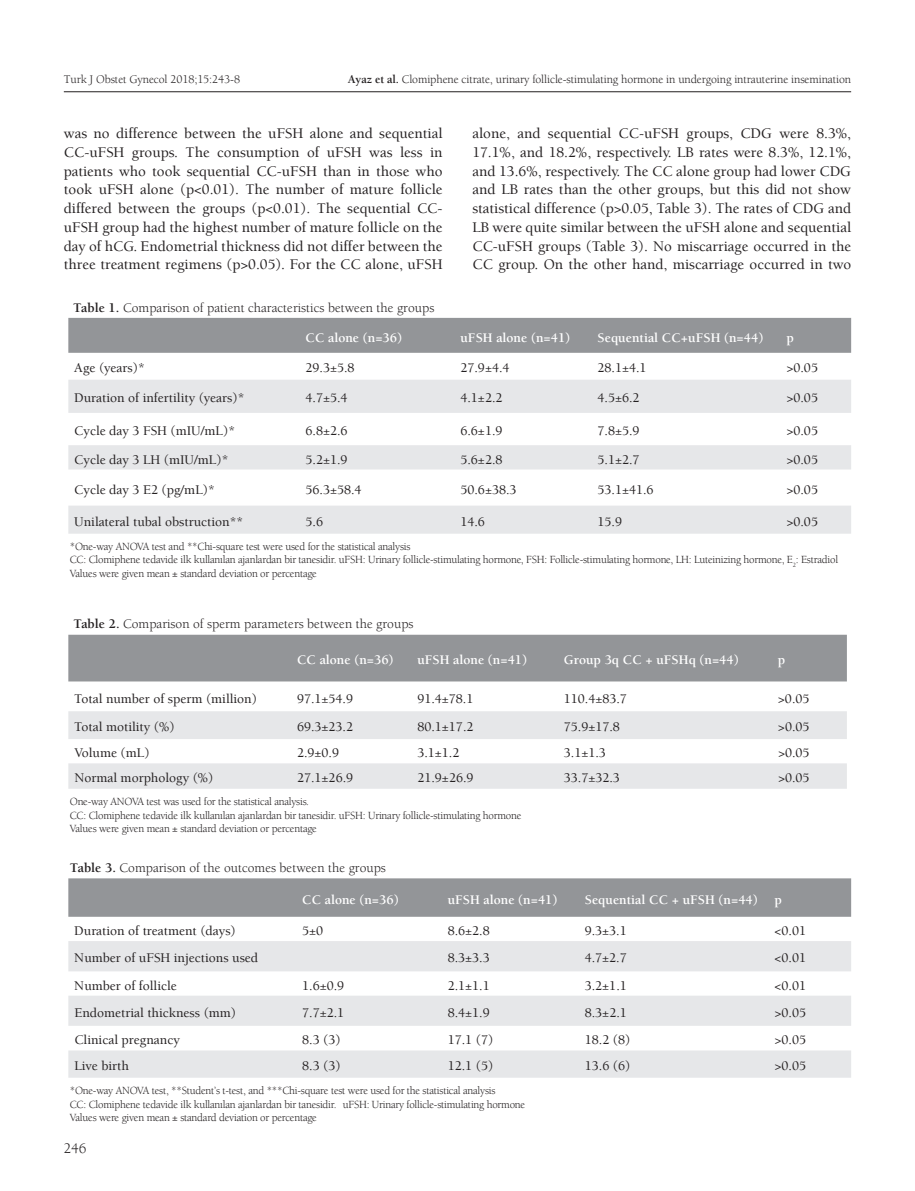
<style>
.page{position:relative;width:915px;height:1191px;background:#fff}
.page>*{position:absolute;margin:0;border:0;box-sizing:border-box;transform-origin:0 0}
.t1{font:15px/18.8px "Berkeley Regular Tr";color:#231f20;text-align:justify}
.t2{font:15px "Berkeley Book Tr";color:#231f20}
.t3{font:13.5px "Berkeley Regular Tr";color:#231f20}
.t4{font:700 13.5px "Berkeley";color:#fff}
.t5{font:13.5px "Berkeley Book Tr";color:#231f20}
.t6{font:12px "Berkeley Book Tr";letter-spacing:-.01em;color:#231f20}
.t7{font:11.25px/13.5px "Berkeley Book Tr";letter-spacing:-.02em;color:#231f20}
.s1{font-family:"Berkeley Bold Tr"}
</style>
<div class="page">
<hr style="left:64px;top:91px;width:786px;height:1px;background:#231f20">
<div style="left:68px;top:635px;width:778px;height:46px;background:#939598"></div>
<svg style="left:68px;top:711px;width:778px;height:77px;fill:#e6e7e9"></svg>
<div style="left:68px;top:878px;width:782px;height:38px;background:#939598"></div>
<svg style="left:68px;top:941px;width:782px;height:136px;fill:#e6e7e9"></svg>
<div style="left:68px;top:318px;width:782px;height:35px;background:#939598"></div>
<svg style="left:68px;top:380px;width:782px;height:153px;fill:#e6e7e9"></svg>
<p class="t6" style="left:64px;top:72px;width:178px">Turk J Obstet Gynecol 2018;15:243-8</p>
<p class="t6" style="left:348px;top:72px;width:504px"><span class="s1">Ayaz et al.</span> Clomiphene citrate, urinary follicle-stimulating hormone in undergoing intrauterine insemination</p>
<p class="t1" style="left:64px;top:124px;width:380px">was no difference between the uFSH alone and sequential CC-uFSH groups. The consumption of uFSH was less in patients who took sequential CC-uFSH than in those who took uFSH alone (p&lt;0.01). The number of mature follicle differed between the groups (p&lt;0.01). The sequential CC&shy;uFSH group had the highest number of mature follicle on the day of hCG. Endometrial thickness did not differ between the three treatment regimens (p&gt;0.05). For the CC alone, uFSH</p>
<p class="t1" style="left:472px;top:124px;width:380px">alone, and sequential CC-uFSH groups, CDG were 8.3%, 17.1%, and 18.2%, respectively. LB rates were 8.3%, 12.1%, and 13.6%, respectively. The CC alone group had lower CDG and LB rates than the other groups, but this did not show statistical difference (p&gt;0.05, Table 3). The rates of CDG and LB were quite similar between the uFSH alone and sequential CC-uFSH groups (Table 3). No miscarriage occurred in the CC group. On the other hand, miscarriage occurred in two</p>
<p class="t5" style="left:73px;top:299px;width:362px"><span class="s1">Table 1.</span> Comparison of patient characteristics between the groups</p>
<p class="t4" style="left:305px;top:329px;width:98px">CC alone (n=36)</p>
<p class="t4" style="left:460px;top:329px;width:111px">uFSH alone (n=41)</p>
<p class="t4" style="left:597px;top:329px;width:167px">Sequential CC+uFSH (n=44)</p>
<p class="t4" style="left:786px;top:329px;width:9px">p</p>
<p class="t3" style="left:74px;top:360px;width:72px">Age (years)*</p>
<p class="t3" style="left:305px;top:360px;width:51px">29.3±5.8</p>
<p class="t3" style="left:460px;top:360px;width:51px">27.9±4.4</p>
<p class="t3" style="left:597px;top:360px;width:51px">28.1±4.1</p>
<p class="t3" style="left:786px;top:360px;width:33px">&gt;0.05</p>
<p class="t3" style="left:74px;top:390px;width:172px">Duration of infertility (years)*</p>
<p class="t3" style="left:305px;top:390px;width:44px">4.7±5.4</p>
<p class="t3" style="left:460px;top:390px;width:44px">4.1±2.2</p>
<p class="t3" style="left:597px;top:390px;width:44px">4.5±6.2</p>
<p class="t3" style="left:786px;top:390px;width:33px">&gt;0.05</p>
<p class="t3" style="left:74px;top:423px;width:162px">Cycle day 3 FSH (mIU/mL)*</p>
<p class="t3" style="left:305px;top:423px;width:44px">6.8±2.6</p>
<p class="t3" style="left:460px;top:423px;width:44px">6.6±1.9</p>
<p class="t3" style="left:597px;top:423px;width:44px">7.8±5.9</p>
<p class="t3" style="left:786px;top:423px;width:33px">&gt;0.05</p>
<p class="t3" style="left:74px;top:451px;width:156px">Cycle day 3 LH (mIU/mL)*</p>
<p class="t3" style="left:305px;top:451px;width:44px">5.2±1.9</p>
<p class="t3" style="left:460px;top:451px;width:44px">5.6±2.8</p>
<p class="t3" style="left:597px;top:451px;width:44px">5.1±2.7</p>
<p class="t3" style="left:786px;top:451px;width:33px">&gt;0.05</p>
<p class="t3" style="left:74px;top:481px;width:142px">Cycle day 3 E2 (pg/mL)*</p>
<p class="t3" style="left:305px;top:481px;width:58px">56.3±58.4</p>
<p class="t3" style="left:460px;top:481px;width:58px">50.6±38.3</p>
<p class="t3" style="left:597px;top:481px;width:58px">53.1±41.6</p>
<p class="t3" style="left:786px;top:481px;width:33px">&gt;0.05</p>
<p class="t3" style="left:74px;top:513px;width:170px">Unilateral tubal obstruction**</p>
<p class="t3" style="left:305px;top:513px;width:19px">5.6</p>
<p class="t3" style="left:460px;top:513px;width:26px">14.6</p>
<p class="t3" style="left:597px;top:513px;width:26px">15.9</p>
<p class="t3" style="left:786px;top:513px;width:33px">&gt;0.05</p>
<p class="t7" style="left:70px;top:539px;width:769px">*One-way ANOVA test and **Chi-square test were used for the statistical analysis<br>CC: Clomiphene tedavide ilk kullanılan ajanlardan bir tanesidir. uFSH: Urinary follicle-stimulating hormone, FSH: Follicle-stimulating hormone, LH: Luteinizing hormone, E<sub>2</sub>: Estradiol<br>Values were given mean ± standard deviation or percentage</p>
<p class="t5" style="left:73px;top:615px;width:341px"><span class="s1">Table 2.</span> Comparison of sperm parameters between the groups</p>
<p class="t4" style="left:297px;top:652px;width:98px">CC alone (n=36)</p>
<p class="t4" style="left:417px;top:652px;width:111px">uFSH alone (n=41)</p>
<p class="t4" style="left:563px;top:652px;width:176px">Group 3q CC + uFSHq (n=44)</p>
<p class="t4" style="left:777px;top:652px;width:9px">p</p>
<p class="t3" style="left:74px;top:690px;width:184px">Total number of sperm (million)</p>
<p class="t3" style="left:297px;top:690px;width:58px">97.1±54.9</p>
<p class="t3" style="left:417px;top:690px;width:58px">91.4±78.1</p>
<p class="t3" style="left:563px;top:690px;width:65px">110.4±83.7</p>
<p class="t3" style="left:777px;top:690px;width:33px">&gt;0.05</p>
<p class="t3" style="left:74px;top:719px;width:102px">Total motility (%)</p>
<p class="t3" style="left:297px;top:719px;width:58px">69.3±23.2</p>
<p class="t3" style="left:417px;top:719px;width:58px">80.1±17.2</p>
<p class="t3" style="left:563px;top:719px;width:58px">75.9±17.8</p>
<p class="t3" style="left:777px;top:719px;width:33px">&gt;0.05</p>
<p class="t3" style="left:74px;top:745px;width:77px">Volume (mL)</p>
<p class="t3" style="left:297px;top:745px;width:44px">2.9±0.9</p>
<p class="t3" style="left:417px;top:745px;width:44px">3.1±1.2</p>
<p class="t3" style="left:563px;top:745px;width:44px">3.1±1.3</p>
<p class="t3" style="left:777px;top:745px;width:33px">&gt;0.05</p>
<p class="t3" style="left:74px;top:770px;width:141px">Normal morphology (%)</p>
<p class="t3" style="left:297px;top:770px;width:58px">27.1±26.9</p>
<p class="t3" style="left:417px;top:770px;width:58px">21.9±26.9</p>
<p class="t3" style="left:563px;top:770px;width:58px">33.7±32.3</p>
<p class="t3" style="left:777px;top:770px;width:33px">&gt;0.05</p>
<p class="t7" style="left:70px;top:794px;width:453px">One-way ANOVA test was used for the statistical analysis.<br>CC: Clomiphene tedavide ilk kullanılan ajanlardan bir tanesidir. uFSH: Urinary follicle-stimulating hormone<br>Values were given mean ± standard deviation or percentage</p>
<p class="t5" style="left:70px;top:860px;width:317px"><span class="s1">Table 3.</span> Comparison of the outcomes between the groups</p>
<p class="t4" style="left:302px;top:891px;width:98px">CC alone (n=36)</p>
<p class="t4" style="left:447px;top:891px;width:111px">uFSH alone (n=41)</p>
<p class="t4" style="left:584px;top:891px;width:199px">Sequential CC + uFSH (n=44) p</p>
<p class="t3" style="left:74px;top:922px;width:163px">Duration of treatment (days)</p>
<p class="t3" style="left:302px;top:922px;width:23px">5±0</p>
<p class="t3" style="left:447px;top:922px;width:44px">8.6±2.8</p>
<p class="t3" style="left:584px;top:922px;width:44px">9.3±3.1</p>
<p class="t3" style="left:774px;top:922px;width:33px">&lt;0.01</p>
<p class="t3" style="left:74px;top:950px;width:185px">Number of uFSH injections used</p>
<p class="t3" style="left:447px;top:950px;width:44px">8.3±3.3</p>
<p class="t3" style="left:584px;top:950px;width:44px">4.7±2.7</p>
<p class="t3" style="left:774px;top:950px;width:33px">&lt;0.01</p>
<p class="t3" style="left:74px;top:977px;width:104px">Number of follicle</p>
<p class="t3" style="left:302px;top:977px;width:44px">1.6±0.9</p>
<p class="t3" style="left:447px;top:977px;width:44px">2.1±1.1</p>
<p class="t3" style="left:584px;top:977px;width:44px">3.2±1.1</p>
<p class="t3" style="left:774px;top:977px;width:33px">&lt;0.01</p>
<p class="t3" style="left:74px;top:1004px;width:163px">Endometrial thickness (mm)</p>
<p class="t3" style="left:302px;top:1004px;width:44px">7.7±2.1</p>
<p class="t3" style="left:447px;top:1004px;width:44px">8.4±1.9</p>
<p class="t3" style="left:584px;top:1004px;width:44px">8.3±2.1</p>
<p class="t3" style="left:774px;top:1004px;width:33px">&gt;0.05</p>
<p class="t3" style="left:74px;top:1032px;width:107px">Clinical pregnancy</p>
<p class="t3" style="left:302px;top:1032px;width:40px">8.3 (3)</p>
<p class="t3" style="left:447px;top:1032px;width:47px">17.1 (7)</p>
<p class="t3" style="left:584px;top:1032px;width:47px">18.2 (8)</p>
<p class="t3" style="left:774px;top:1032px;width:33px">&gt;0.05</p>
<p class="t3" style="left:74px;top:1058px;width:56px">Live birth</p>
<p class="t3" style="left:302px;top:1058px;width:40px">8.3 (3)</p>
<p class="t3" style="left:447px;top:1058px;width:47px">12.1 (5)</p>
<p class="t3" style="left:584px;top:1058px;width:47px">13.6 (6)</p>
<p class="t3" style="left:774px;top:1058px;width:33px">&gt;0.05</p>
<p class="t7" style="left:70px;top:1083px;width:457px">*One-way ANOVA test, **Student’s t-test, and ***Chi-square test were used for the statistical analysis<br>CC: Clomiphene tedavide ilk kullanılan ajanlardan bir tanesidir. uFSH: Urinary follicle-stimulating hormone<br>Values were given mean ± standard deviation or percentage</p>
<p class="t2" style="left:64px;top:1139px;width:24px">246</p>
</div>
